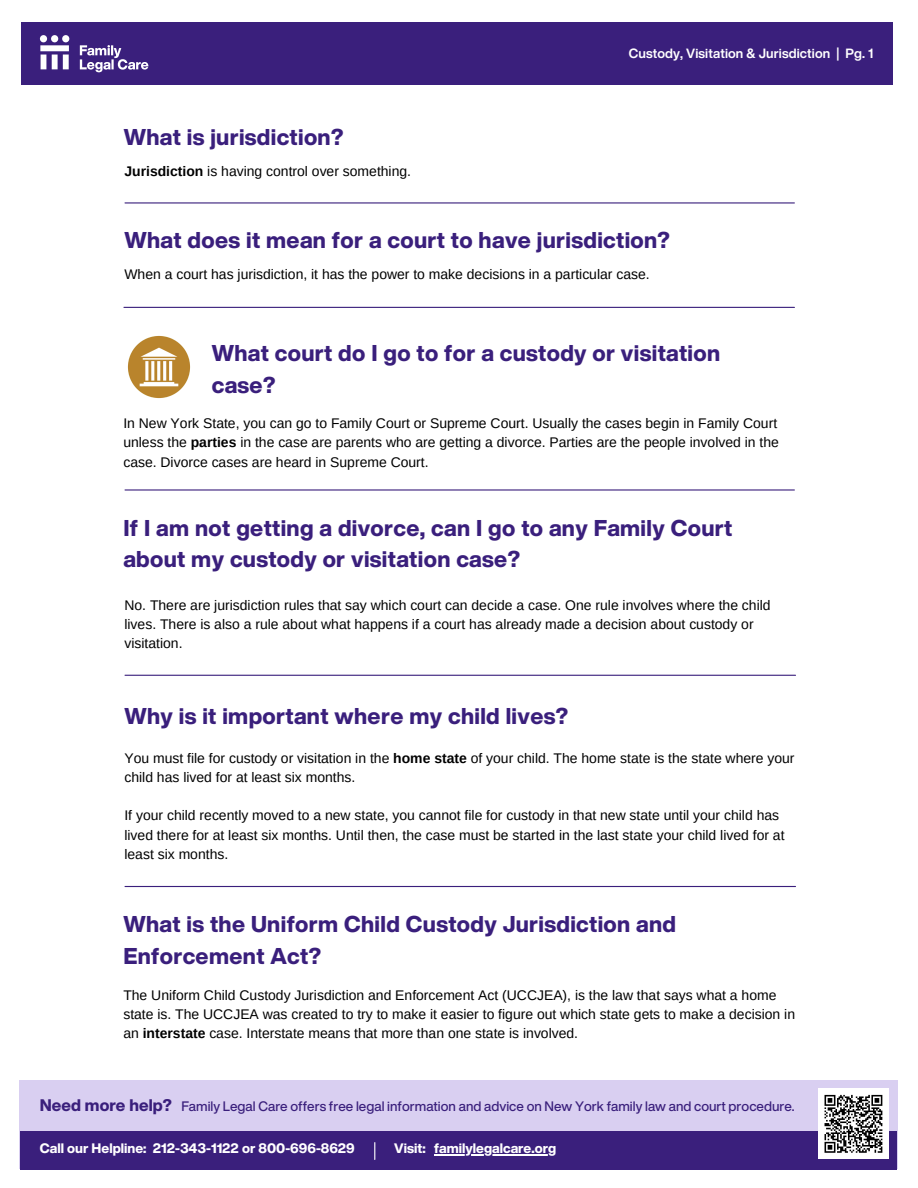
<style>
.page{position:relative;width:918px;height:1188px;background:#fff}
.page>*{position:absolute;margin:0;border:0;box-sizing:border-box;transform-origin:0 0}
.t1{font:800 22.5px/31.5px "Helvetica Now Display";letter-spacing:.015em;color:#3a1f7c}
.t2{font:13.95px/19.2px "Arimo";color:#000}
.t3{font:500 13.5px "Helvetica Now Display";color:#3a1f7c}
.t4{font:800 13.5px "Helvetica Now Display";color:#fff}
.t5{font:700 13.2px "Helvetica Now Display";letter-spacing:.01em;color:#fff}
.s1{font-weight:700}
.s2{font-weight:800;font-size:16.5px}
</style>
<div class="page">
<div style="left:21px;top:22px;width:872px;height:63px;background:#3a1f7c"></div>
<svg style="left:40px;top:35px;width:108px;height:37px"></svg>
<div style="left:19px;top:1080px;width:879px;height:89px;background:#d9cff1"></div>
<div style="left:20px;top:1131px;width:876px;height:38px;background:#3a1f7c"></div>
<hr style="left:434px;top:1154px;width:122px;height:2px;background:#fff">
<svg style="left:374px;top:1143px;width:1px;height:16px"></svg>
<div style="left:818px;top:1088px;width:71px;height:71px;background:#fff"></div>
<hr style="left:125px;top:202px;width:669px;height:2px;background:#3a1f7c">
<hr style="left:124px;top:307px;width:670px;height:1px;background:#3a1f7c">
<hr style="left:125px;top:489px;width:669px;height:2px;background:#3a1f7c">
<hr style="left:125px;top:675px;width:671px;height:1px;background:#3a1f7c">
<img style="left:127px;top:335px;width:64px;height:64px">
<hr style="left:125px;top:886px;width:671px;height:1px;background:#3a1f7c">
<svg style="left:824px;top:1094px;width:59px;height:59px"></svg>
<h1 class="t1" style="left:124px;top:121px;width:221px">What is jurisdiction?</h1>
<p class="t2" style="left:124px;top:162px;width:288px"><span class="s1">Jurisdiction</span> is having control over something.</p>
<p class="t5" style="left:629px;top:44px;width:246px">Custody, Visitation &amp; Jurisdiction | Pg. 1</p>
<h1 class="t1" style="left:124px;top:224px;width:547px">What does it mean for a court to have jurisdiction?</h1>
<p class="t2" style="left:124px;top:265px;width:527px">When a court has jurisdiction, it has the power to make decisions in a particular case.</p>
<h1 class="t1" style="left:212px;top:337px;width:510px">What court do I go to for a custody or visitation case?</h1>
<p class="t2" style="left:123px;top:414px;width:657px;text-align:justify">In New York State, you can go to Family Court or Supreme Court. Usually the cases begin in Family Court unless the <span class="s1">parties</span> in the case are parents who are getting a divorce. Parties are the people involved in the case. Divorce cases are heard in Supreme Court.</p>
<h1 class="t1" style="left:123px;top:511px;width:610px">If I am not getting a divorce, can I go to any Family Court about my custody or visitation case?</h1>
<p class="t2" style="left:124px;top:595px;width:648px">No. There are jurisdiction rules that say which court can decide a case. One rule involves where the child lives. There is also a rule about what happens if a court has already made a decision about custody or visitation.</p>
<h1 class="t1" style="left:124px;top:700px;width:445px">Why is it important where my child lives?</h1>
<p class="t2" style="left:124px;top:749px;width:672px">You must file for custody or visitation in the <span class="s1">home state</span> of your child. The home state is the state where your child has lived for at least six months.</p>
<p class="t2" style="left:124px;top:806px;width:662px">If your child recently moved to a new state, you cannot file for custody in that new state until your child has lived there for at least six months. Until then, the case must be started in the last state your child lived for at least six months.</p>
<h1 class="t1" style="left:123px;top:908px;width:554px">What is the Uniform Child Custody Jurisdiction and<br>Enforcement Act?</h1>
<p class="t2" style="left:123px;top:985px;width:673px">The Uniform Child Custody Jurisdiction and Enforcement Act (UCCJEA), is the law that says what a home state is. The UCCJEA was created to try to make it easier to figure out which state gets to make a decision in an <span class="s1">interstate</span> case. Interstate means that more than one state is involved.</p>
<p class="t3" style="left:40px;top:1096px;width:756px"><span class="s2">Need more help?</span> Family Legal Care offers free legal information and advice on New York family law and court procedure.</p>
<p class="t4" style="left:394px;top:1138px;width:33px">Visit:</p>
<p class="t4" style="left:40px;top:1138px;width:317px">Call our Helpline: 212-343-1122 or 800-696-8629</p>
<p class="t4" style="left:434px;top:1138px;width:123px">familylegalcare.org</p>
</div>
